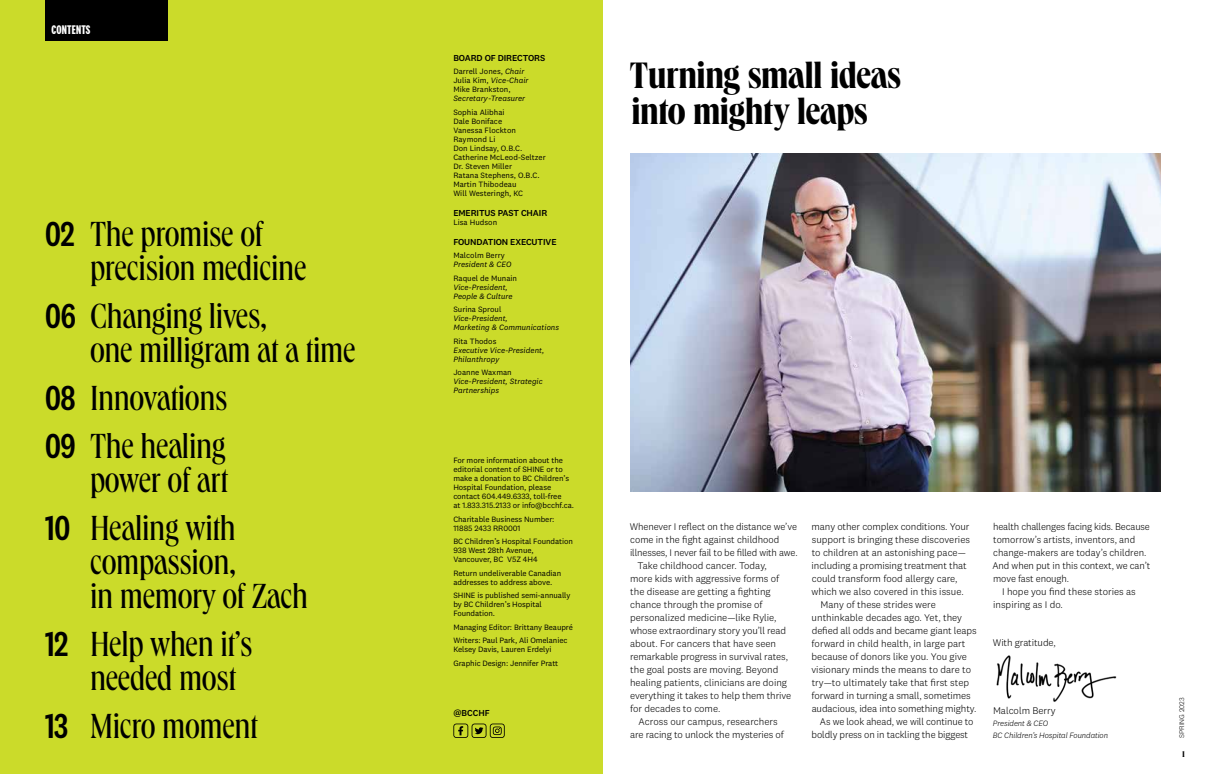
<style>
.page{position:relative;width:1206px;height:774px;background:#fff}
.page>*{position:absolute;margin:0;border:0;box-sizing:border-box;transform-origin:0 0}
.t1{font:700 38px/36px "Queens Compressed";letter-spacing:-.01em;color:#000}
.t2{font:36px/34px "Queens Compressed";letter-spacing:-.01em;color:#000}
.t3{font:700 13px "National 2 Comp";letter-spacing:.015em;color:#fff}
.t4{font:300 10px/13px "National 2";color:#000}
.t5{font:500 9px "National 2";letter-spacing:-.01em;color:#000}
.t6{font:700 9px "Queens Condensed";color:#000}
.t7{font:8px/9px "National 2";letter-spacing:-.01em;color:#000}
.t8{font:italic 8px/9px "National 2";color:#000}
.t9{font:italic 300 8px/12px "National 2";letter-spacing:-.01em;color:#000}
.t10{font:300 7px "National 2";color:#000}
.s1{font-family:"National 2 Condensed";font-weight:500}
.s2{font-style:italic}
</style>
<div class="page">
<div style="left:0;top:0;width:603px;height:774px;background:#cbdb2a"></div>
<svg style="left:453px;top:724px;width:52px;height:14px"></svg>
<img style="left:630px;top:153px;width:531px;height:338px">
<img style="left:996px;top:655px;width:121px;height:47px">
<div style="left:45px;top:0;width:123px;height:40px;background:#000"></div>
<h3 class="t3" style="left:51px;top:23px;width:41px">CONTENTS</h3>
<h2 class="t2" style="left:90px;top:215px;width:218px;text-indent:-45px"><span class="s1">02</span> The promise of precision medicine</h2>
<h2 class="t2" style="left:90px;top:297px;width:267px;text-indent:-45px"><span class="s1">06</span> Changing lives,<br>one milligram at a time</h2>
<h2 class="t2" style="left:45px;top:372px;width:184px;line-height:48px"><span class="s1">08</span> Innovations<br><span class="s1">09</span> The healing</h2>
<h2 class="t2" style="left:45px;top:454px;width:192px;line-height:48px;text-align:right">power of art<br><span class="s1">10</span> Healing with</h2>
<h2 class="t2" style="left:90px;top:543px;width:220px">compassion,<br>in memory of Zach</h2>
<h2 class="t2" style="left:90px;top:625px;width:164px;text-indent:-45px"><span class="s1">12</span> Help when it’s needed most</h2>
<h2 class="t2" style="left:45px;top:707px;width:215px"><span class="s1">13</span> Micro moment</h2>
<p class="t5" style="left:453px;top:52px;width:93px">BOARD OF DIRECTORS</p>
<p class="t7" style="left:453px;top:67px;width:77px">Darrell Jones, <span class="s2">Chair<br></span>Julia Kim, <span class="s2">Vice-Chair<br></span>Mike Brankston,</p>
<p class="t8" style="left:453px;top:94px;width:73px">Secretary-Treasurer</p>
<p class="t7" style="left:453px;top:108px;width:94px">Sophia Alibhai<br>Dale Boniface<br>Vanessa Flockton<br>Raymond Li<br>Don Lindsay, O.B.C.<br>Catherine McLeod-Seltzer<br>Dr. Steven Miller<br>Ratana Stephens, O.B.C.<br>Martin Thibodeau<br>Will Westeringh, KC</p>
<p class="t5" style="left:453px;top:207px;width:95px">EMERITUS PAST CHAIR</p>
<p class="t7" style="left:453px;top:218px;width:45px">Lisa Hudson</p>
<p class="t5" style="left:453px;top:236px;width:105px">FOUNDATION EXECUTIVE</p>
<p class="t7" style="left:453px;top:251px;width:53px">Malcolm Berry</p>
<p class="t8" style="left:453px;top:260px;width:60px">President &amp; CEO</p>
<p class="t7" style="left:453px;top:274px;width:65px">Raquel de Munain</p>
<p class="t8" style="left:453px;top:283px;width:61px">Vice-President,<br>People &amp; Culture</p>
<p class="t7" style="left:453px;top:305px;width:50px">Surina Sproul</p>
<p class="t8" style="left:453px;top:314px;width:107px">Vice-President,<br>Marketing &amp; Communications</p>
<p class="t7" style="left:453px;top:337px;width:45px">Rita Thodos</p>
<p class="t8" style="left:453px;top:346px;width:92px">Executive Vice-President,<br>Philanthropy</p>
<p class="t7" style="left:453px;top:368px;width:60px">Joanne Waxman</p>
<p class="t8" style="left:453px;top:377px;width:91px">Vice-President, Strategic<br>Partnerships</p>
<p class="t7" style="left:453px;top:456px;width:122px">For more information about the editorial content of SHINE or to make a donation to BC Children’s<br>Hospital Foundation, please contact 604.449.6333, toll-free<br>at 1.833.315.2133 or info@bcchf.ca.</p>
<p class="t7" style="left:453px;top:514px;width:103px">Charitable Business Number:<br>11885 2433 RR0001</p>
<p class="t7" style="left:453px;top:537px;width:121px">BC Children’s Hospital Foundation<br>938 West 28th Avenue,<br>Vancouver, BC V5Z 4H4</p>
<p class="t7" style="left:453px;top:568px;width:109px">Return undeliverable Canadian addresses to address above.</p>
<p class="t7" style="left:453px;top:591px;width:119px">SHINE is published semi-annually by BC Children’s Hospital<br>Foundation.</p>
<p class="t7" style="left:453px;top:620px;width:121px;line-height:13.5px">Managing Editor: Brittany Beaupré<br>Writers: Paul Park, Ali Omelaniec</p>
<p class="t7" style="left:453px;top:643px;width:107px;line-height:13.5px">Kelsey Davis, Lauren Erdelyi<br>Graphic Design: Jennifer Pratt</p>
<p class="t5" style="left:453px;top:708px;width:38px">@BCCHF</p>
<h1 class="t1" style="left:630px;top:55px;width:273px">Turning small ideas into mighty leaps</h1>
<p class="t4" style="left:630px;top:520px;width:169px">Whenever I reflect on the distance we’ve</p>
<p class="t4" style="left:630px;top:533px;width:151px">come in the fight against childhood</p>
<p class="t4" style="left:630px;top:546px;width:169px">illnesses, I never fail to be filled with awe.</p>
<p class="t4" style="left:638px;top:559px;width:131px">Take childhood cancer. Today,</p>
<p class="t4" style="left:630px;top:572px;width:151px">more kids with aggressive forms of</p>
<p class="t4" style="left:630px;top:585px;width:142px">the disease are getting a fighting</p>
<p class="t4" style="left:630px;top:598px;width:134px">chance through the promise of</p>
<p class="t4" style="left:630px;top:611px;width:148px">personalized medicine—like Rylie,</p>
<p class="t4" style="left:630px;top:624px;width:158px">whose extraordinary story you’ll read</p>
<p class="t4" style="left:630px;top:637px;width:148px">about. For cancers that have seen</p>
<p class="t4" style="left:630px;top:650px;width:159px">remarkable progress in survival rates,</p>
<p class="t4" style="left:630px;top:663px;width:150px">the goal posts are moving. Beyond</p>
<p class="t4" style="left:630px;top:676px;width:158px">healing patients, clinicians are doing</p>
<p class="t4" style="left:630px;top:689px;width:163px">everything it takes to help them thrive</p>
<p class="t4" style="left:630px;top:702px;width:92px">for decades to come.</p>
<p class="t4" style="left:638px;top:715px;width:141px">Across our campus, researchers</p>
<p class="t4" style="left:630px;top:728px;width:155px">are racing to unlock the mysteries of</p>
<p class="t4" style="left:812px;top:520px;width:159px">many other complex conditions. Your</p>
<p class="t4" style="left:812px;top:533px;width:160px">support is bringing these discoveries</p>
<p class="t4" style="left:812px;top:546px;width:156px">to children at an astonishing pace—</p>
<p class="t4" style="left:812px;top:559px;width:157px">including a promising treatment that</p>
<p class="t4" style="left:812px;top:572px;width:147px">could transform food allergy care,</p>
<p class="t4" style="left:812px;top:585px;width:154px">which we also covered in this issue.</p>
<p class="t4" style="left:821px;top:598px;width:117px">Many of these strides were</p>
<p class="t4" style="left:812px;top:611px;width:152px">unthinkable decades ago. Yet, they</p>
<p class="t4" style="left:812px;top:624px;width:166px">defied all odds and became giant leaps</p>
<p class="t4" style="left:812px;top:637px;width:155px">forward in child health, in large part</p>
<p class="t4" style="left:812px;top:650px;width:157px">because of donors like you. You give</p>
<p class="t4" style="left:811px;top:663px;width:161px">visionary minds the means to dare to</p>
<p class="t4" style="left:812px;top:676px;width:159px">try—to ultimately take that first step</p>
<p class="t4" style="left:812px;top:689px;width:161px">forward in turning a small, sometimes</p>
<p class="t4" style="left:812px;top:702px;width:166px">audacious, idea into something mighty.</p>
<p class="t4" style="left:820px;top:715px;width:155px">As we look ahead, we will continue to</p>
<p class="t4" style="left:812px;top:728px;width:158px">boldly press on in tackling the biggest</p>
<p class="t4" style="left:992px;top:520px;width:160px">health challenges facing kids. Because tomorrow’s artists, inventors, and change-makers are today’s children.<br>And when put in this context, we can’t move fast enough.</p>
<p class="t4" style="left:993px;top:585px;width:144px;text-indent:9px">I hope you find these stories as inspiring as I do.</p>
<p class="t4" style="left:993px;top:636px;width:64px">With gratitude,</p>
<p class="t4" style="left:993px;top:704px;width:64px">Malcolm Berry</p>
<p class="t9" style="left:993px;top:717px;width:117px">President &amp; CEO<br>BC Children’s Hospital Foundation</p>
<p class="t10" style="left:1178px;top:738px;width:42px;rotate:-90deg">SPRING 2023</p>
<p class="t6" style="left:1182px;top:748px;width:4px">1</p>
</div>
